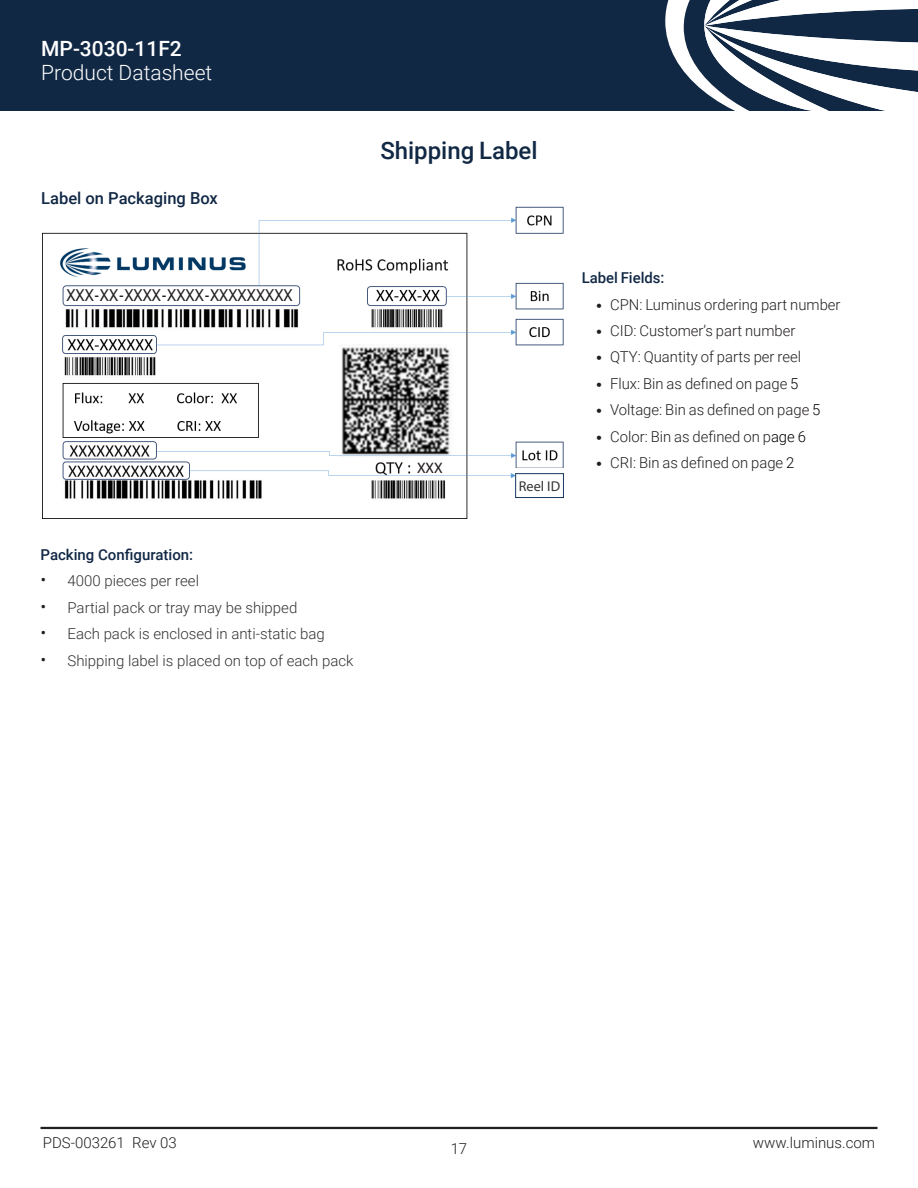
<style>
.page{position:relative;width:918px;height:1188px;background:#fff}
.page>*{position:absolute;margin:0;border:0;box-sizing:border-box;transform-origin:0 0}
.t1{font:500 24px "Roboto";color:#112845}
.t2{font:300 21px "Roboto";color:#fff}
.t3{font:500 21px "Roboto";color:#fff}
.t4{font:17.25px "Myriad Pro";color:#323232}
.t5{font:16.5px "Trebuchet MS";color:#231f20}
.t6{font:500 16.5px "Roboto";color:#112845}
.t7{font:16.5px "Calibri";color:#231f20}
.t8{font:300 15px "Roboto";color:#231f20}
.t9{font:300 15px "Roboto";color:#323232}
.t10{font:500 15px "Roboto";color:#112845}
.t11{font:14.25px "Myriad Pro";color:#323232}
.s1{font-size:18px;color:#231f20}
.s2{font-family:"Trebuchet MS";font-weight:400}
.s3{color:#000}
</style>
<div class="page">
<div style="left:0;top:0;width:918px;height:110px;background:#112845"></div>
<svg style="left:665px;top:0;width:253px;height:110px"></svg>
<hr style="left:40px;top:1127px;width:838px;height:2px;background:#231f20">
<img style="left:42px;top:206px;width:522px;height:313px">
<div style="left:515px;top:469px;width:52px;height:29px;background:#fff"></div>
<div style="left:66px;top:288px;width:227px;height:14px;background:#fff"></div>
<div style="left:415px;top:456px;width:45px;height:17px;background:#fff"></div>
<div style="left:515px;top:473px;width:49px;height:25px;border:1px solid #17375e"></div>
<div style="left:411px;top:461px;width:38px;height:13px;background:#fff"></div>
<h2 class="t3" style="left:41px;top:34px;width:142px">MP-3030-11F2</h2>
<h2 class="t2" style="left:41px;top:58px;width:173px">Product Datasheet</h2>
<p class="t6" style="left:41px;top:187px;width:178px">Label on Packaging Box</p>
<p class="t5" style="left:66px;top:285px;width:228px">XXX-XX-XXXX-XXXX-XXXXXXXXX</p>
<p class="t10" style="left:40px;top:544px;width:154px">Packing Configuration:</p>
<p class="t9" style="left:40px;top:570px;width:160px"><span class="s1">•</span> 4000 pieces per reel</p>
<p class="t9" style="left:40px;top:597px;width:258px"><span class="s1">•</span> Partial pack or tray may be shipped</p>
<p class="t9" style="left:40px;top:623px;width:286px"><span class="s1">•</span> Each pack is enclosed in anti-static bag</p>
<p class="t9" style="left:40px;top:650px;width:315px"><span class="s1">•</span> Shipping label is placed on top of each pack</p>
<h1 class="t1" style="left:380px;top:133px;width:159px">Shipping Label</h1>
<p class="t4" style="left:415px;top:457px;width:19px">50</p>
<p class="t7" style="left:417px;top:456px;width:27px">XXX</p>
<p class="t11" style="left:519px;top:477px;width:43px">Reel ID</p>
<p class="t10" style="left:582px;top:267px;width:84px">Label Fields:</p>
<p class="t8" style="left:595px;top:294px;width:247px"><span class="s2">•</span> CPN: Luminus ordering part number</p>
<p class="t8" style="left:595px;top:320px;width:202px"><span class="s2">•</span> CID: Customer’s part number</p>
<p class="t8" style="left:595px;top:347px;width:207px"><span class="s2">•</span> QTY: Quantity of parts per reel</p>
<p class="t8" style="left:595px;top:373px;width:205px"><span class="s2">•</span> Flux: Bin as defined on page <span class="s3">5</span></p>
<p class="t8" style="left:595px;top:399px;width:227px"><span class="s2">•</span> Voltage: Bin as defined on page <span class="s3">5</span></p>
<p class="t8" style="left:595px;top:426px;width:212px"><span class="s2">•</span> Color: Bin as defined on p<span class="s3">age 6</span></p>
<p class="t8" style="left:595px;top:452px;width:201px"><span class="s2">•</span> CRI: Bin as defined on page <span class="s3">2</span></p>
<p class="t8" style="left:43px;top:1132px;width:136px">PDS-003261 Rev 03</p>
<p class="t8" style="left:753px;top:1132px;width:124px">www.luminus.com</p>
<p class="t8" style="left:451px;top:1139px;width:18px">17</p>
</div>
